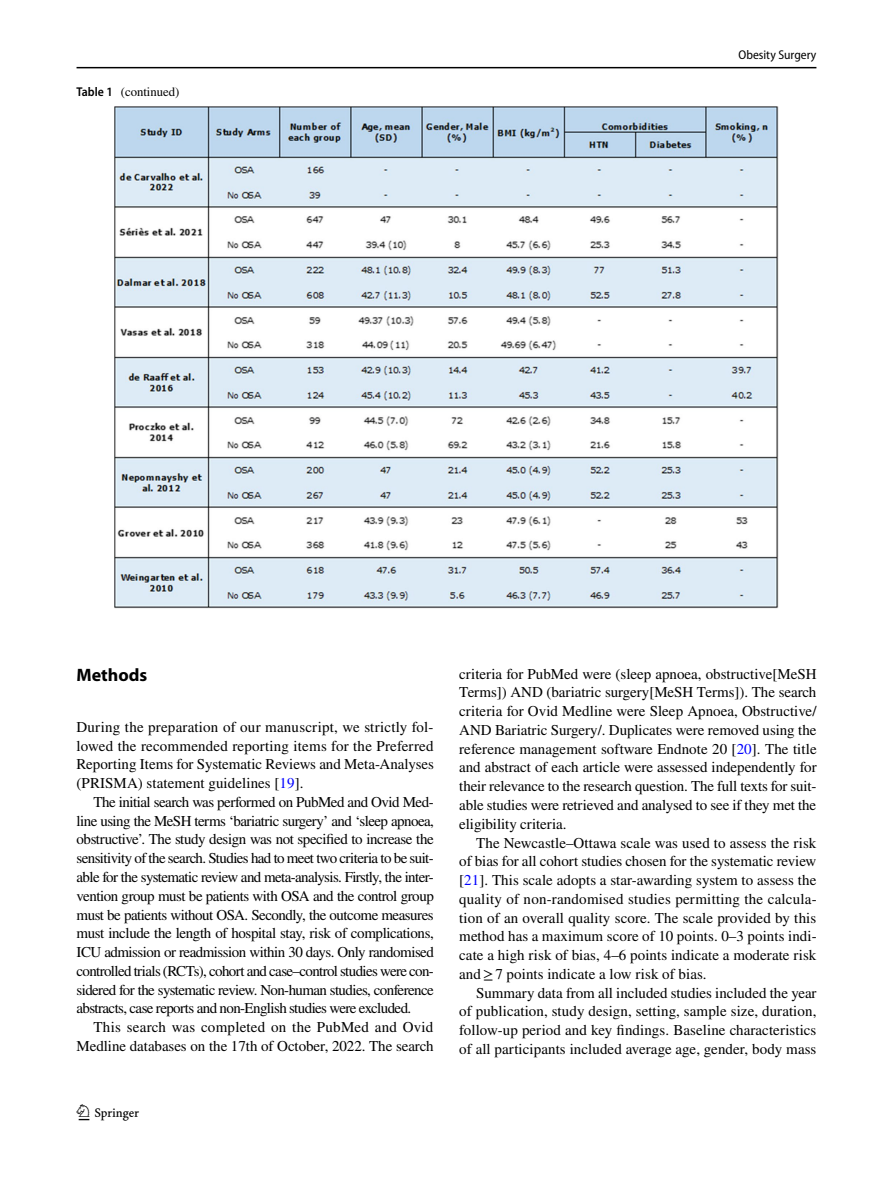
<style>
.page{position:relative;width:893px;height:1187px;background:#fff}
.page>*{position:absolute;margin:0;border:0;box-sizing:border-box;transform-origin:0 0}
.t1{font:22.5px "Springnew Regular 2";color:#000}
.t2{font:700 18px "Myriad Pro";color:#000}
.t3{font:15px/18.8px "STIX";color:#000;text-align:justify}
.t4{font:12.75px "STIX";color:#000}
.t5{font:semi-condensed 12.75px "Myriad Pro";color:#000}
.s1{font-family:"Myriad Pro";font-weight:600;font-stretch:semi-condensed}
.s2{color:#00f}
</style>
<div class="page">
<hr style="left:77px;top:67px;width:739px;height:1px;background:#000">
<img style="left:114px;top:106px;width:665px;height:502px">
<p class="t4" style="left:77px;top:83px;width:105px"><span class="s1">Table 1</span> (continued)</p>
<p class="t5" style="left:739px;top:48px;width:79px">Obesity Surgery</p>
<p class="t2" style="left:77px;top:663px;width:72px">Methods</p>
<p class="t3" style="left:77px;top:718px;width:359px">During the preparation of our manuscript, we strictly fol&shy;lowed the recommended reporting items for the Preferred Reporting Items for Systematic Reviews and Meta-Analyses (PRISMA) statement guidelines [<span class="s2">19</span>].</p>
<p class="t3" style="left:77px;top:793px;width:359px;text-indent:17px">The initial search was performed on PubMed and Ovid Med&shy;line using the MeSH terms ‘bariatric surgery’ and ‘sleep apnoea, obstructive’. The study design was not specified to increase the sensitivity of the search. Studies had to meet two criteria to be suit&shy;able for the systematic review and meta-analysis. Firstly, the inter&shy;vention group must be patients with OSA and the control group must be patients without OSA. Secondly, the outcome measures must include the length of hospital stay, risk of complications, ICU admission or readmission within 30 days. Only randomised controlled trials (RCTs), cohort and case–control studies were con&shy;sidered for the systematic review. Non-human studies, conference abstracts, case reports and non-English studies were excluded.</p>
<p class="t3" style="left:77px;top:1018px;width:359px;text-align:right">This search was completed on the PubMed and Ovid<br>Medline databases on the 17th of October, 2022. The search</p>
<h1 class="t1" style="left:79px;top:1104px;width:62px">1 3</h1>
<p class="t3" style="left:459px;top:665px;width:359px">criteria for PubMed were (sleep apnoea, obstructive[MeSH Terms]) AND (bariatric surgery[MeSH Terms]). The search criteria for Ovid Medline were Sleep Apnoea, Obstructive/ AND Bariatric Surgery/. Duplicates were removed using the reference management software Endnote 20 [<span class="s2">20</span>]. The title and abstract of each article were assessed independently for their relevance to the research question. The full texts for suit&shy;able studies were retrieved and analysed to see if they met the eligibility criteria.</p>
<p class="t3" style="left:459px;top:834px;width:359px;text-indent:17px">The Newcastle–Ottawa scale was used to assess the risk of bias for all cohort studies chosen for the systematic review [<span class="s2">21</span>]. This scale adopts a star-awarding system to assess the quality of non-randomised studies permitting the calcula&shy;tion of an overall quality score. The scale provided by this method has a maximum score of 10 points. 0–3 points indi&shy;cate a high risk of bias, 4–6 points indicate a moderate risk and≥7 points indicate a low risk of bias.</p>
<p class="t3" style="left:459px;top:984px;width:359px;text-indent:17px">Summary data from all included studies included the year of publication, study design, setting, sample size, duration, follow-up period and key findings. Baseline characteristics of all participants included average age, gender, body mass</p>
</div>
